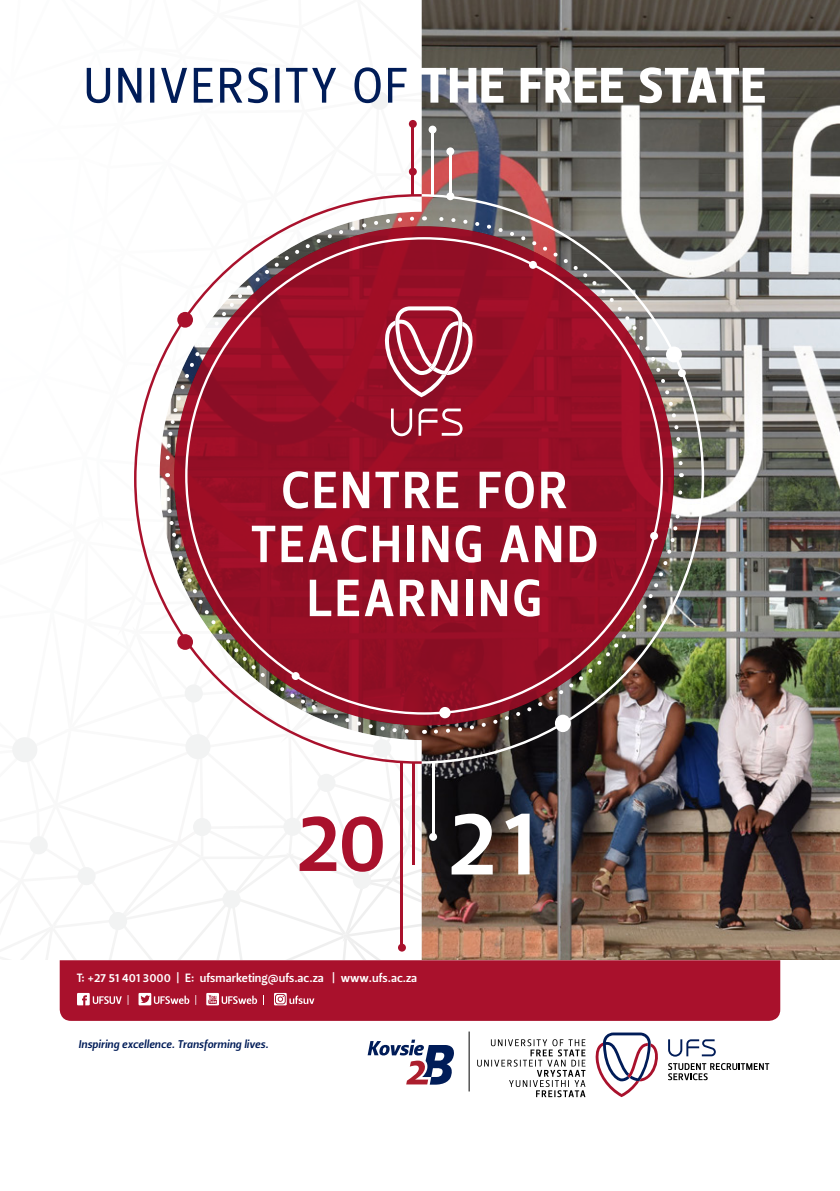
<style>
.page{position:relative;width:840px;height:1191px;background:#fff}
.page>*{position:absolute;margin:0;border:0;box-sizing:border-box;transform-origin:0 0}
.t1{font:52px/54px "Leitura Sans Grot 3";letter-spacing:.05em;color:#fff;text-align:center}
.t2{font:12px "Leitura Sans Grot 3";color:#fff}
.t3{font:11.2px "Leitura Sans Italic 3";color:#001c58}
</style>
<div class="page">
<img style="left:764px;top:0;width:75px;height:960px">
<div style="left:60px;top:960px;width:719px;height:61px;background:#a9112c"></div>
<svg style="left:367px;top:1039px;width:87px;height:45px"></svg>
<hr style="left:468px;top:1031px;width:1px;height:60px;background:#000101">
<svg style="left:77px;top:993px;width:180px;height:12px"></svg>
<svg style="left:274px;top:993px;width:40px;height:12px"></svg>
<svg style="left:477px;top:1039px;width:108px;height:58px"></svg>
<svg style="left:595px;top:1032px;width:173px;height:65px"></svg>
<img style="left:5px;top:0;width:759px;height:972px">
<h1 class="t1" style="left:251px;top:464px;width:348px">CENTRE FOR<br>TEACHING AND<br>LEARNING</h1>
<p class="t2" style="left:77px;top:970px;width:342px">T: +27 51 401 3000 | E: ufsmarketing@ufs.ac.za | www.ufs.ac.za</p>
<p class="t3" style="left:79px;top:1036px;width:191px">Inspiring excellence. transforming lives.</p>
</div>
